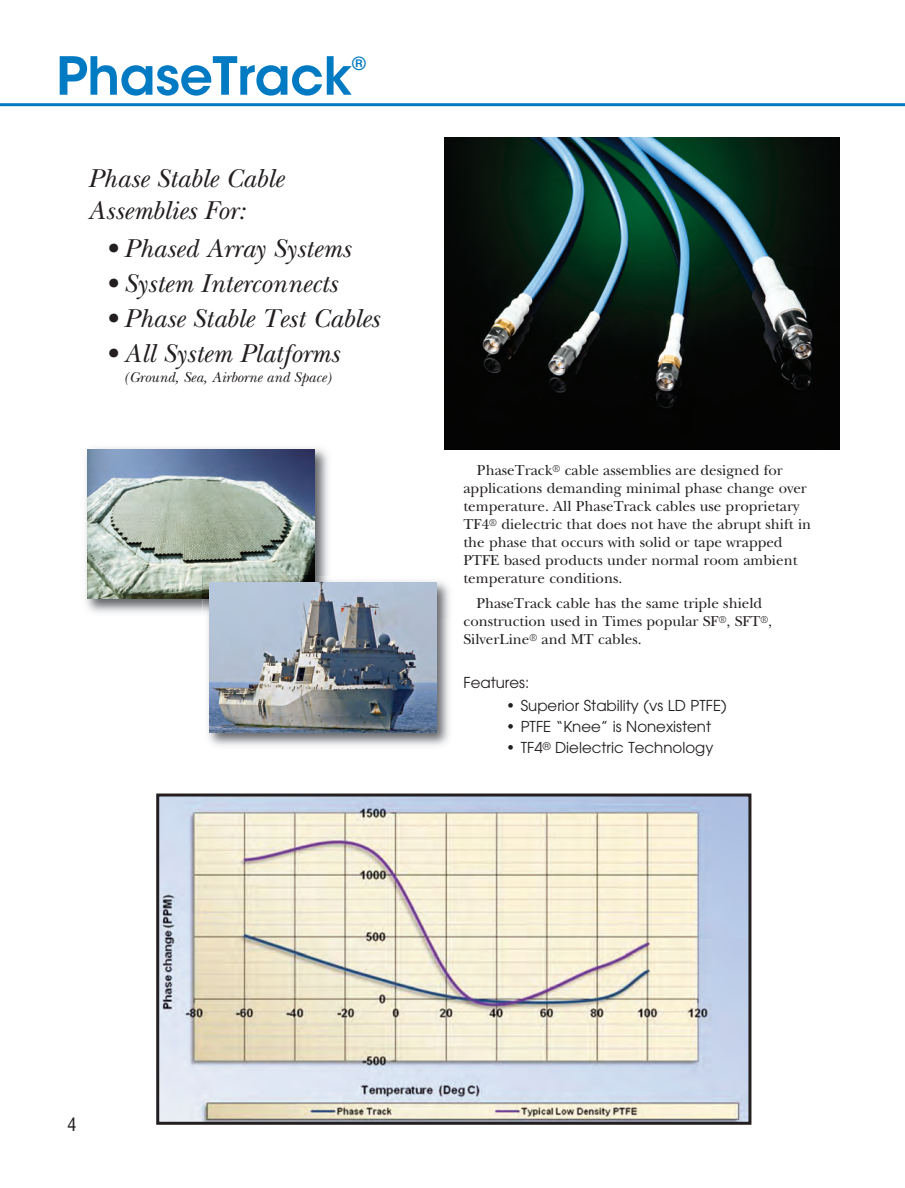
<style>
.page{position:relative;width:905px;height:1188px;background:#fff}
.page>*{position:absolute;margin:0;border:0;box-sizing:border-box;transform-origin:0 0}
.t1{font:600 52.05px "ITC Avant Garde Std";letter-spacing:-.01em;color:#007ac2}
.t2{font:italic 27px/32.4px "New Baskerville Std";color:#231f20}
.t3{font:condensed 18px "Helvetica LT Std";color:#231f20}
.t4{font:600 18px "ITC Avant Garde Std";color:#007ac2}
.t5{font:15px/18px "New Baskerville Std";color:#231f20}
.t6{font:15px "ITC Avant Garde Std";color:#231f20}
.t7{font:italic 15px "New Baskerville Std";color:#231f20}
</style>
<div class="page">
<img style="left:444px;top:138px;width:395px;height:312px">
<img style="left:160px;top:798px;width:587px;height:323px">
<div style="left:156px;top:794px;width:595px;height:331px;border:3px solid #231f20"></div>
<img style="left:86px;top:448px;width:242px;height:165px">
<img style="left:88px;top:449px;width:226px;height:150px">
<img style="left:202px;top:576px;width:248px;height:170px">
<img style="left:202px;top:576px;width:112px;height:23px">
<img style="left:209px;top:583px;width:227px;height:149px">
<hr style="left:0;top:103px;width:904px;height:3px;background:#007ac2">
<h1 class="t1" style="left:56px;top:56px;width:297px">PhaseTrack</h1>
<p class="t4" style="left:352px;top:56px;width:16px">®</p>
<h2 class="t2" style="left:88px;top:165px;width:197px">Phase Stable Cable<br>Assemblies For:</h2>
<h2 class="t2" style="left:104px;top:235px;width:247px">• Phased Array Systems</h2>
<h2 class="t2" style="left:104px;top:270px;width:234px">• System Interconnects</h2>
<h2 class="t2" style="left:104px;top:305px;width:276px">• Phase Stable Test Cables</h2>
<h2 class="t2" style="left:104px;top:340px;width:236px">• All System Platforms</h2>
<p class="t7" style="left:124px;top:372px;width:209px">(Ground, Sea, Airborne and Space)</p>
<p class="t5" style="left:463px;top:463px;width:349px;text-indent:14px">PhaseTrack<sup>®</sup> cable assemblies are designed for applications demanding minimal phase change over temperature. All PhaseTrack cables use proprietary TF4<sup>®</sup> dielectric that does not have the abrupt shift in the phase that occurs with solid or tape wrapped PTFE based products under normal room ambient temperature conditions.</p>
<p class="t5" style="left:463px;top:596px;width:310px;text-indent:13px">PhaseTrack cable has the same triple shield construction used in Times popular SF<sup>®</sup>, SFT<sup>®</sup>,<br>SilverLine<sup>®</sup> and MT cables.</p>
<p class="t6" style="left:463px;top:676px;width:67px">Features:</p>
<p class="t6" style="left:506px;top:698px;width:222px">• Superior Stability (vs LD PTFE)</p>
<p class="t6" style="left:506px;top:719px;width:206px">• PTFE “Knee” is Nonexistent</p>
<p class="t6" style="left:506px;top:740px;width:209px">• TF4<sup>®</sup> Dielectric Technology</p>
<p class="t3" style="left:67px;top:1118px;width:10px">4</p>
</div>
